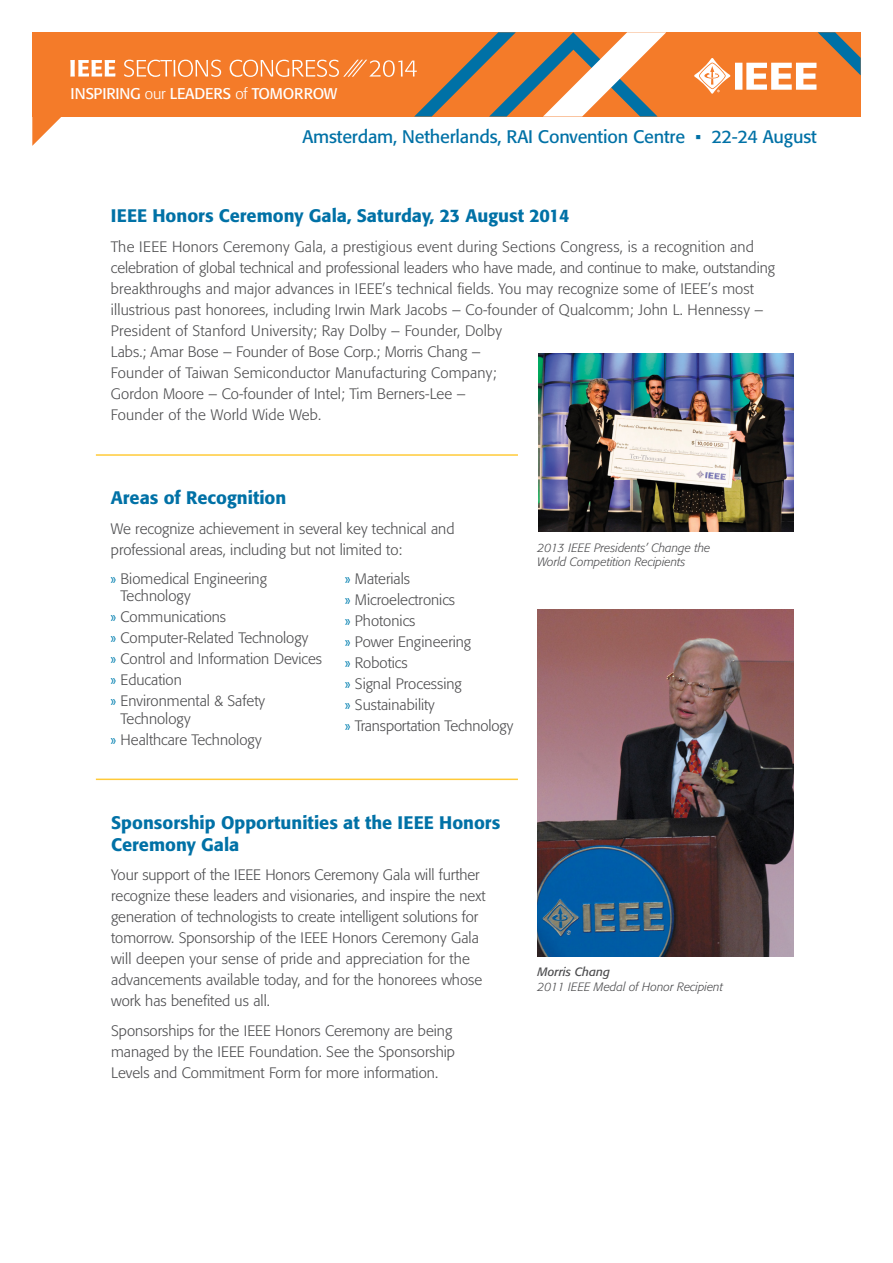
<style>
.page{position:relative;width:893px;height:1263px;background:#fff}
.page>*{position:absolute;margin:0;border:0;box-sizing:border-box;transform-origin:0 0}
.t1{font:500 18px/21.6px "Formata";color:#0071a6}
.t2{font:18px "Formata";letter-spacing:-.01em;color:#0071a6}
.t3{font:15.45px "Formata";letter-spacing:-.01em;color:#fff}
.t4{font:300 15px/21px "Formata";color:#4d4d4f}
.t5{font:italic 300 12px/14.4px "Formata";color:#4d4d4f}
.t6{font:italic 12px "Formata";color:#4d4d4f}
.s1{font-weight:300}
.s2{font-family:"Calibri"}
.s3{color:#007fb0}
</style>
<div class="page">
<div style="left:32px;top:32px;width:829px;height:85px;background:#f47b29"></div>
<svg style="left:32px;top:117px;width:29px;height:29px"></svg>
<svg style="left:70px;top:60px;width:45px;height:17px"></svg>
<svg style="left:124px;top:60px;width:97px;height:17px"></svg>
<svg style="left:230px;top:32px;width:436px;height:85px"></svg>
<svg style="left:694px;top:32px;width:167px;height:62px"></svg>
<hr style="left:96px;top:454px;width:422px;height:2px;background:#ffca38">
<hr style="left:96px;top:778px;width:422px;height:2px;background:#ffca38">
<img style="left:538px;top:353px;width:255px;height:179px">
<img style="left:537px;top:609px;width:256px;height:347px">
<p class="t3" style="left:70px;top:85px;width:269px">INSPIRING <span class="s1">our</span> LEADERS <span class="s1">of</span> TOMORROW</p>
<p class="t2" style="left:303px;top:125px;width:516px">Amsterdam, Netherlands, RAI Convention Centre <span class="s2">▪</span> 22-24 August</p>
<p class="t1" style="left:111px;top:205px;width:460px">IEEE Honors Ceremony Gala, Saturday, 23 August 2014</p>
<p class="t4" style="left:111px;top:236px;width:666px">The IEEE Honors Ceremony Gala, a prestigious event during Sections Congress, is a recognition and celebration of global technical and professional leaders who have made, and continue to make, outstanding breakthroughs and major advances in IEEE’s technical fields. You may recognize some of IEEE’s most illustrious past honorees, including Irwin Mark Jacobs – Co-founder of Qualcomm; John L. Hennessy – President of Stanford University; Ray Dolby – Founder, Dolby<br>Labs.; Amar Bose – Founder of Bose Corp.; Morris Chang –<br>Founder of Taiwan Semiconductor Manufacturing Company;<br>Gordon Moore – Co-founder of Intel; Tim Berners-Lee –<br>Founder of the World Wide Web.</p>
<p class="t1" style="left:111px;top:487px;width:177px">Areas of Recognition</p>
<p class="t4" style="left:111px;top:518px;width:345px">We recognize achievement in several key technical and professional areas, including but not limited to:</p>
<p class="t4" style="left:121px;top:570px;width:148px;line-height:17.2px;text-indent:-10px"><span class="s3">»</span> Biomedical Engineering<br>Technology</p>
<p class="t4" style="left:111px;top:607px;width:213px"><span class="s3">»</span> Communications<br><span class="s3">»</span> Computer-Related Technology<br><span class="s3">»</span> Control and Information Devices <span class="s3">»</span> Education<br><span class="s3">»</span> Environmental &amp; Safety</p>
<p class="t4" style="left:111px;top:708px;width:152px;text-indent:10px">Technology<br><span class="s3">»</span> Healthcare Technology</p>
<p class="t4" style="left:345px;top:569px;width:170px"><span class="s3">»</span> Materials<br><span class="s3">»</span> Microelectronics<br><span class="s3">»</span> Photonics<br><span class="s3">»</span> Power Engineering<br><span class="s3">»</span> Robotics<br><span class="s3">»</span> Signal Processing<br><span class="s3">»</span> Sustainability<br><span class="s3">»</span> Transportation Technology</p>
<p class="t5" style="left:537px;top:541px;width:175px">2013 IEEE Presidents’ Change the<br>World Competition Recipients</p>
<p class="t1" style="left:111px;top:812px;width:391px">Sponsorship Opportunities at the IEEE Honors<br>Ceremony Gala</p>
<p class="t4" style="left:111px;top:864px;width:376px">Your support of the IEEE Honors Ceremony Gala will further recognize these leaders and visionaries, and inspire the next generation of technologists to create intelligent solutions for tomorrow. Sponsorship of the IEEE Honors Ceremony Gala will deepen your sense of pride and appreciation for the advancements available today, and for the honorees whose work has benefited us all.</p>
<p class="t4" style="left:111px;top:1020px;width:345px">Sponsorships for the IEEE Honors Ceremony are being managed by the IEEE Foundation. See the Sponsorship<br>Levels and Commitment Form for more information.</p>
<p class="t6" style="left:537px;top:965px;width:74px">Morris Chang</p>
<p class="t5" style="left:537px;top:979px;width:187px">2011 IEEE Medal of Honor Recipient</p>
</div>
